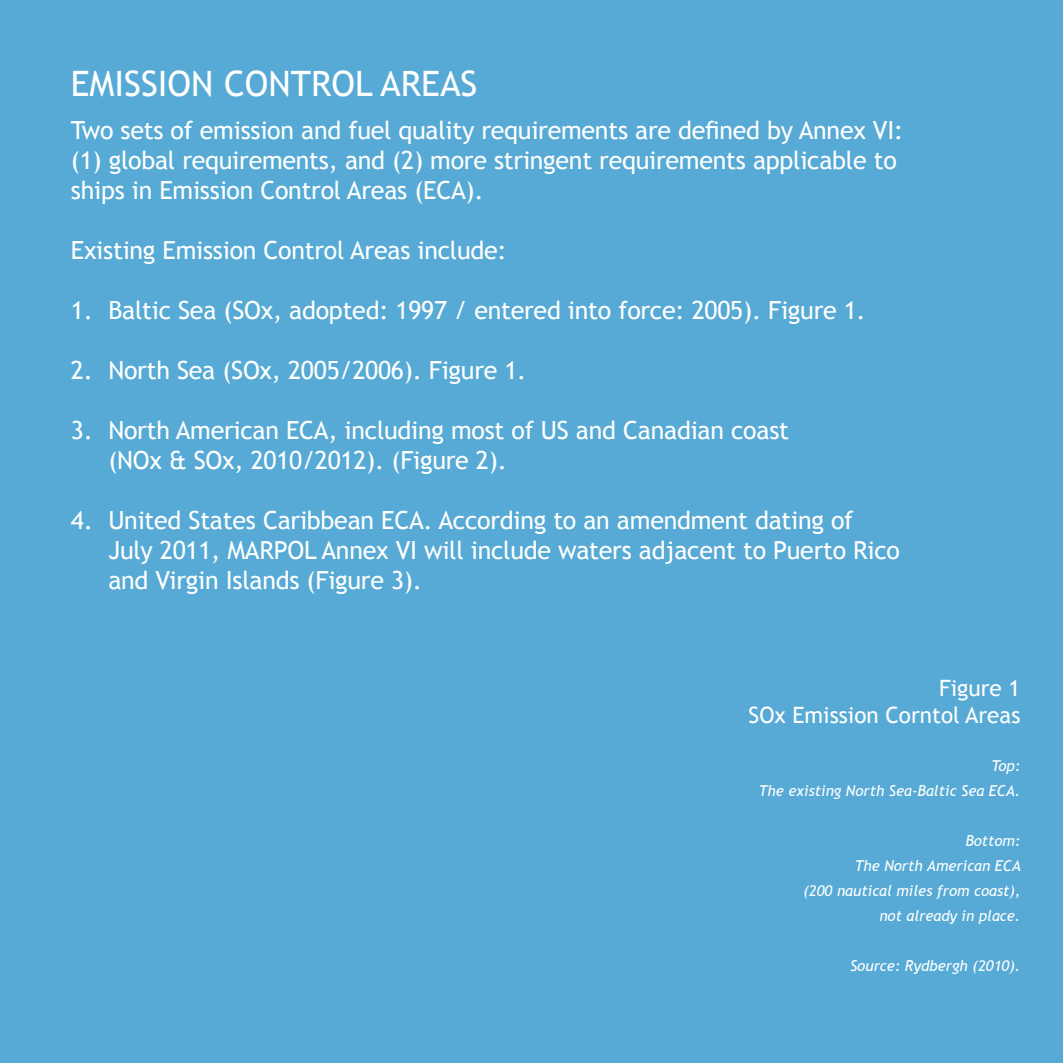
<style>
.page{position:relative;width:1063px;height:1063px;background:#56aad5}
.page>*{position:absolute;margin:0;border:0;box-sizing:border-box;transform-origin:0 0}
.t1{font:35px "Trebuchet MS";color:#fff}
.t2{font:25px/30px "Trebuchet MS";letter-spacing:-.01em;color:#fff}
.t3{font:22.5px/27px "Trebuchet MS";color:#fff;text-align:right}
.t4{font:italic 15px/25px "Trebuchet MS";color:#fff;text-align:right}
</style>
<div class="page">
<h1 class="t1" style="left:71px;top:63px;width:408px">EMISSION CONTROL AREAS</h1>
<p class="t2" style="left:71px;top:116px;width:834px">Two sets of emission and fuel quality requirements are defined by Annex VI: (1) global requirements, and (2) more stringent requirements applicable to ships in Emission Control Areas (ECA).</p>
<p class="t2" style="left:71px;top:236px;width:437px">Existing Emission Control Areas include:</p>
<p class="t2" style="left:71px;top:296px;width:796px">1. Baltic Sea (SOx, adopted: 1997 / entered into force: 2005). Figure 1.</p>
<p class="t2" style="left:71px;top:356px;width:457px">2. North Sea (SOx, 2005/2006). Figure 1.</p>
<p class="t2" style="left:108px;top:416px;width:682px;text-indent:-38px">3. North American ECA, including most of US and Canadian coast (NOx &amp; SOx, 2010/2012). (Figure 2).</p>
<p class="t2" style="left:108px;top:506px;width:793px;text-indent:-38px">4. United States Caribbean ECA. According to an amendment dating of<br>July 2011, MARPOL Annex VI will include waters adjacent to Puerto Rico and Virgin Islands (Figure 3).</p>
<p class="t3" style="left:749px;top:675px;width:273px">Figure 1<br>SOx Emission Corntol Areas</p>
<p class="t4" style="left:759px;top:753px;width:263px">Top:<br>The existing North Sea-Baltic Sea ECA.</p>
<p class="t4" style="left:803px;top:828px;width:219px">Bottom:<br>The North American ECA<br>(200 nautical miles from coast), not already in place.</p>
<p class="t4" style="left:850px;top:953px;width:172px">Source: Rydbergh (2010).</p>
</div>
